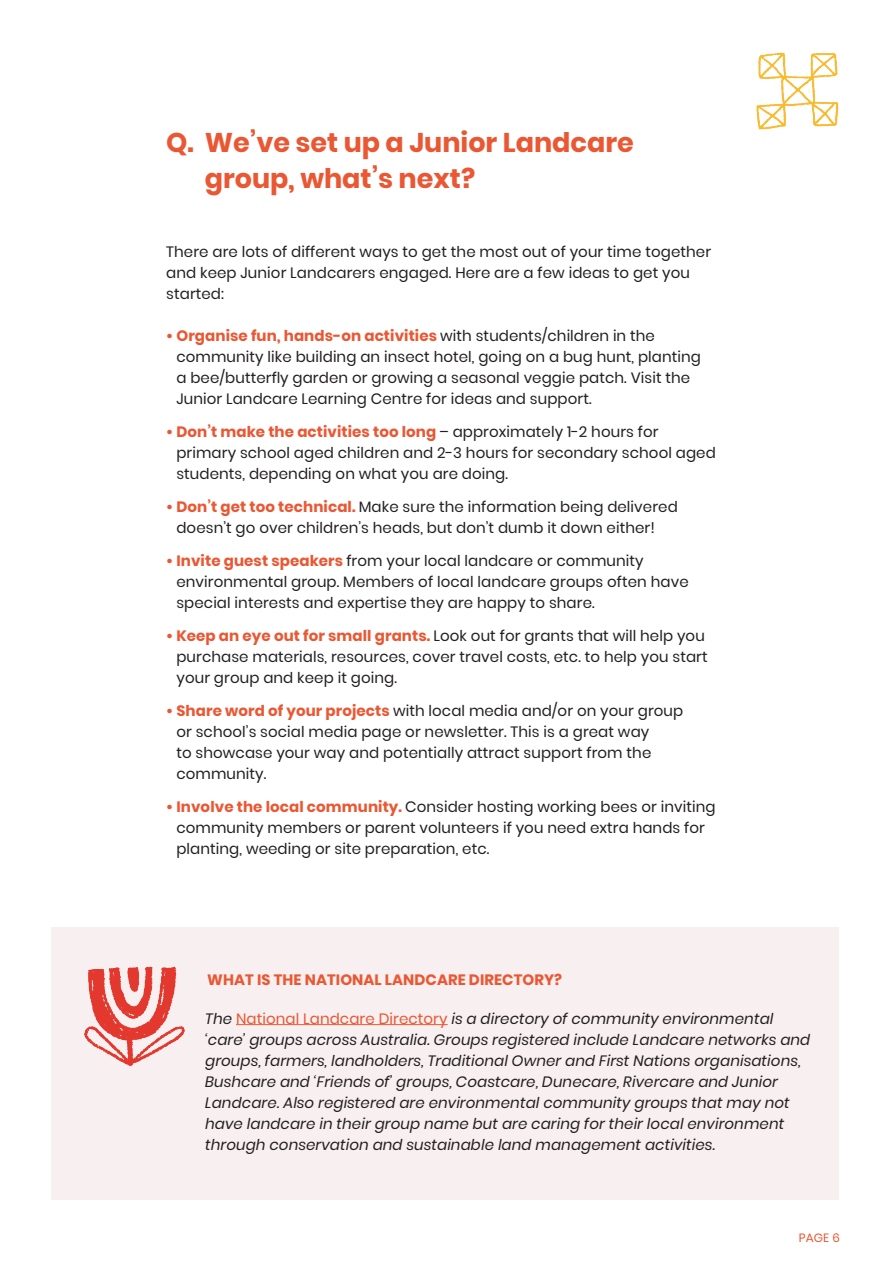
<style>
.page{position:relative;width:893px;height:1263px;background:#fff}
.page>*{position:absolute;margin:0;border:0;box-sizing:border-box;transform-origin:0 0}
.t1{font:700 27px/36px "Poppins";color:#ea5733}
.t2{font:15px/21px "Poppins";letter-spacing:.005em;color:#231f20}
.t3{font:italic 15px/21px "Poppins";letter-spacing:.005em;color:#231f20}
.t4{font:700 15px "Poppins";letter-spacing:.005em;color:#ea5733}
.t5{font:12px "Poppins";color:#ea5733}
.s1{font-weight:700;color:#ea5733}
.s2{font-style:normal;color:#ea5733}
</style>
<div class="page">
<img style="left:756px;top:52px;width:83px;height:78px">
<div style="left:51px;top:927px;width:788px;height:272px;background:#f7eff0"></div>
<img style="left:84px;top:966px;width:101px;height:101px">
<hr style="left:236px;top:1024px;width:212px;height:1px;background:#ea5733">
<h1 class="t1" style="left:205px;top:124px;width:431px;text-indent:-38px">Q. We’ve set up a Junior Landcare group, what’s next?</h1>
<p class="t2" style="left:166px;top:241px;width:546px">There are lots of different ways to get the most out of your time together and keep Junior Landcarers engaged. Here are a few ideas to get you started:</p>
<p class="t2" style="left:176px;top:325px;width:526px;text-indent:-10px"><span class="s1">• Organise fun, hands-on activities</span> with students/children in the community like building an insect hotel, going on a bug hunt, planting a bee/butterfly garden or growing a seasonal veggie patch. Visit the Junior Landcare Learning Centre for ideas and support.</p>
<p class="t2" style="left:176px;top:421px;width:541px;text-indent:-10px"><span class="s1">• Don’t make the activities too long</span> – approximately 1-2 hours for primary school aged children and 2-3 hours for secondary school aged students, depending on what you are doing.</p>
<p class="t2" style="left:176px;top:496px;width:503px;text-indent:-10px"><span class="s1">• Don’t get too technical.</span> Make sure the information being delivered doesn’t go over children’s heads, but don’t dumb it down either!</p>
<p class="t2" style="left:176px;top:550px;width:514px;text-indent:-10px"><span class="s1">• Invite guest speakers</span> from your local landcare or community environmental group. Members of local landcare groups often have special interests and expertise they are happy to share.</p>
<p class="t2" style="left:176px;top:625px;width:533px;text-indent:-10px"><span class="s1">• Keep an eye out for small grants.</span> Look out for grants that will help you purchase materials, resources, cover travel costs, etc. to help you start your group and keep it going.</p>
<p class="t2" style="left:176px;top:700px;width:508px;text-indent:-10px"><span class="s1">• Share word of your projects</span> with local media and/or on your group or school’s social media page or newsletter. This is a great way<br>to showcase your way and potentially attract support from the community.</p>
<p class="t2" style="left:176px;top:796px;width:541px;text-indent:-10px"><span class="s1">• Involve the local community.</span> Consider hosting working bees or inviting community members or parent volunteers if you need extra hands for planting, weeding or site preparation, etc.</p>
<p class="t4" style="left:207px;top:971px;width:356px">WHAT IS THE NATIONAL LANDCARE DIRECTORY?</p>
<p class="t3" style="left:205px;top:1008px;width:607px">The <span class="s2">National Landcare Directory</span> is a directory of community environmental ‘care’ groups across Australia. Groups registered include Landcare networks and groups, farmers, landholders, Traditional Owner and First Nations organisations, Bushcare and ‘Friends of’ groups, Coastcare, Dunecare, Rivercare and Junior Landcare. Also registered are environmental community groups that may not have landcare in their group name but are caring for their local environment through conservation and sustainable land management activities.</p>
<p class="t5" style="left:799px;top:1230px;width:42px">PAGE 6</p>
</div>
